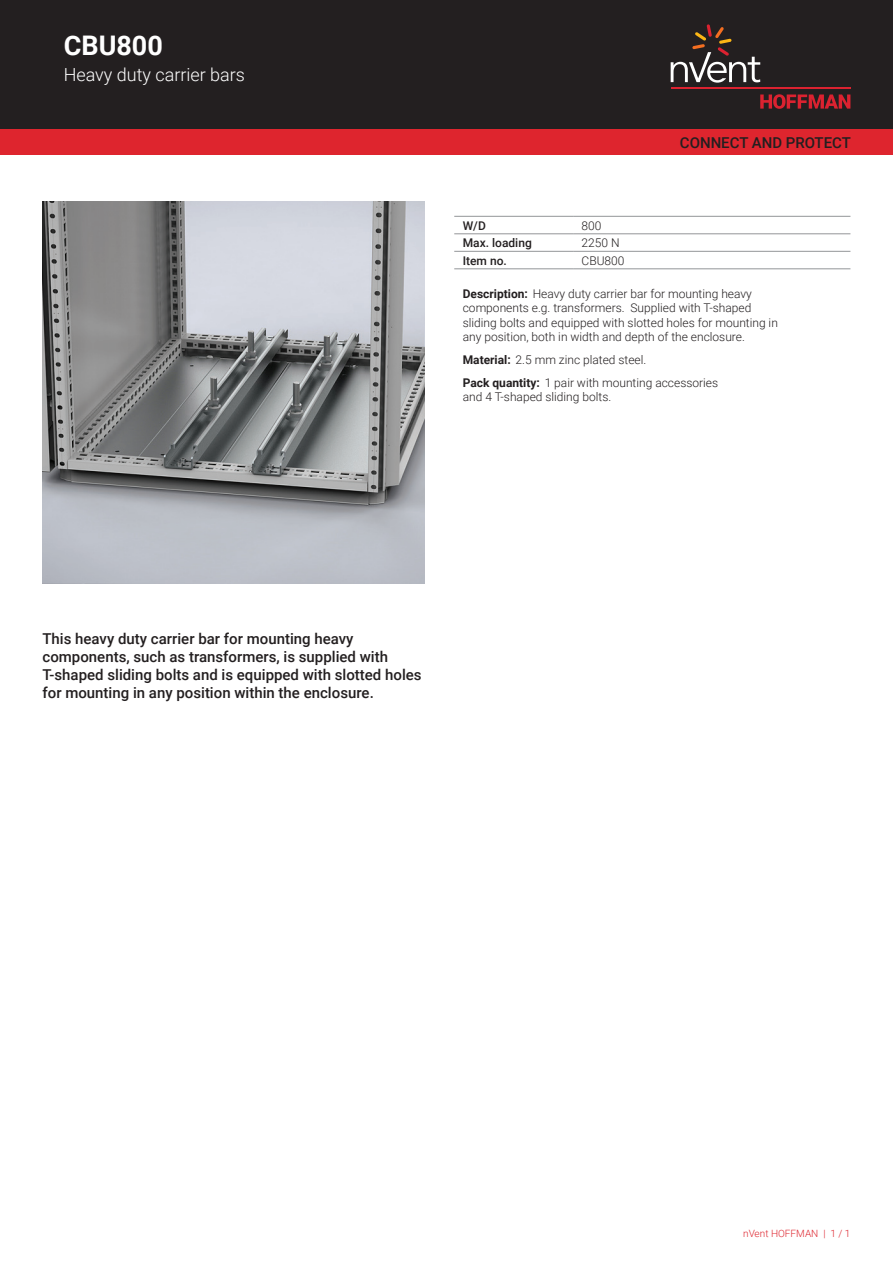
<style>
.page{position:relative;width:893px;height:1263px;background:#fff}
.page>*{position:absolute;margin:0;border:0;box-sizing:border-box;transform-origin:0 0}
.t1{font:700 27px "Roboto";color:#fff}
.t2{font:300 18px "Roboto";color:#fff}
.t3{font:500 15px/18px "Roboto";color:#231f20}
.t4{font:300 12px/14.4px "Roboto";color:#231f20}
.t5{font:500 12px "Roboto";color:#231f20}
.t6{font:300 10.05px "Roboto";color:#de252e}
.s1{font-weight:700}
</style>
<div class="page">
<div style="left:0;top:0;width:893px;height:129px;background:#231f20"></div>
<svg style="left:760px;top:94px;width:90px;height:15px"></svg>
<hr style="left:671px;top:88px;width:179px;height:1px;background:#db2230">
<svg style="left:671px;top:24px;width:89px;height:59px"></svg>
<div style="left:0;top:129px;width:893px;height:26px;background:#de252e"></div>
<hr style="left:454px;top:216px;width:119px;height:1px;background:#939598">
<hr style="left:454px;top:234px;width:119px;height:1px;background:#939598">
<hr style="left:573px;top:216px;width:277px;height:1px;background:#939598">
<hr style="left:573px;top:234px;width:277px;height:1px;background:#939598">
<hr style="left:454px;top:251px;width:119px;height:1px;background:#939598">
<hr style="left:454px;top:269px;width:119px;height:1px;background:#939598">
<hr style="left:573px;top:251px;width:277px;height:1px;background:#939598">
<hr style="left:573px;top:269px;width:277px;height:1px;background:#939598">
<img style="left:43px;top:202px;width:381px;height:382px">
<img style="left:154px;top:314px;width:158px;height:158px">
<h1 class="t1" style="left:64px;top:27px;width:101px">CBU800</h1>
<h2 class="t2" style="left:64px;top:62px;width:183px">Heavy duty carrier bars</h2>
<p class="t3" style="left:680px;top:133px;width:173px">CONNECT AND PROTECT</p>
<p class="t5" style="left:463px;top:217px;width:25px">W/D</p>
<p class="t4" style="left:582px;top:218px;width:21px">800</p>
<p class="t5" style="left:463px;top:234px;width:71px">Max. loading</p>
<p class="t4" style="left:582px;top:235px;width:40px">2250 N</p>
<p class="t5" style="left:463px;top:252px;width:46px">Item no.</p>
<p class="t4" style="left:582px;top:253px;width:44px">CBU800</p>
<p class="t4" style="left:463px;top:286px;width:317px"><span class="s1">Description:</span> Heavy duty carrier bar for mounting heavy components e.g. transformers. Supplied with T-shaped sliding bolts and equipped with slotted holes for mounting in any position, both in width and depth of the enclosure.</p>
<p class="t4" style="left:463px;top:348px;width:257px;line-height:23px"><span class="s1">Material:</span> 2.5 mm zinc plated steel.<br><span class="s1">Pack quantity:</span> 1 pair with mounting accessories</p>
<p class="t4" style="left:463px;top:389px;width:150px">and 4 T-shaped sliding bolts.</p>
<p class="t3" style="left:43px;top:629px;width:381px">This heavy duty carrier bar for mounting heavy components, such as transformers, is supplied with T-shaped sliding bolts and is equipped with slotted holes for mounting in any position within the enclosure.</p>
<p class="t6" style="left:743px;top:1226px;width:109px">nVent HOFFMAN | 1 / 1</p>
</div>
